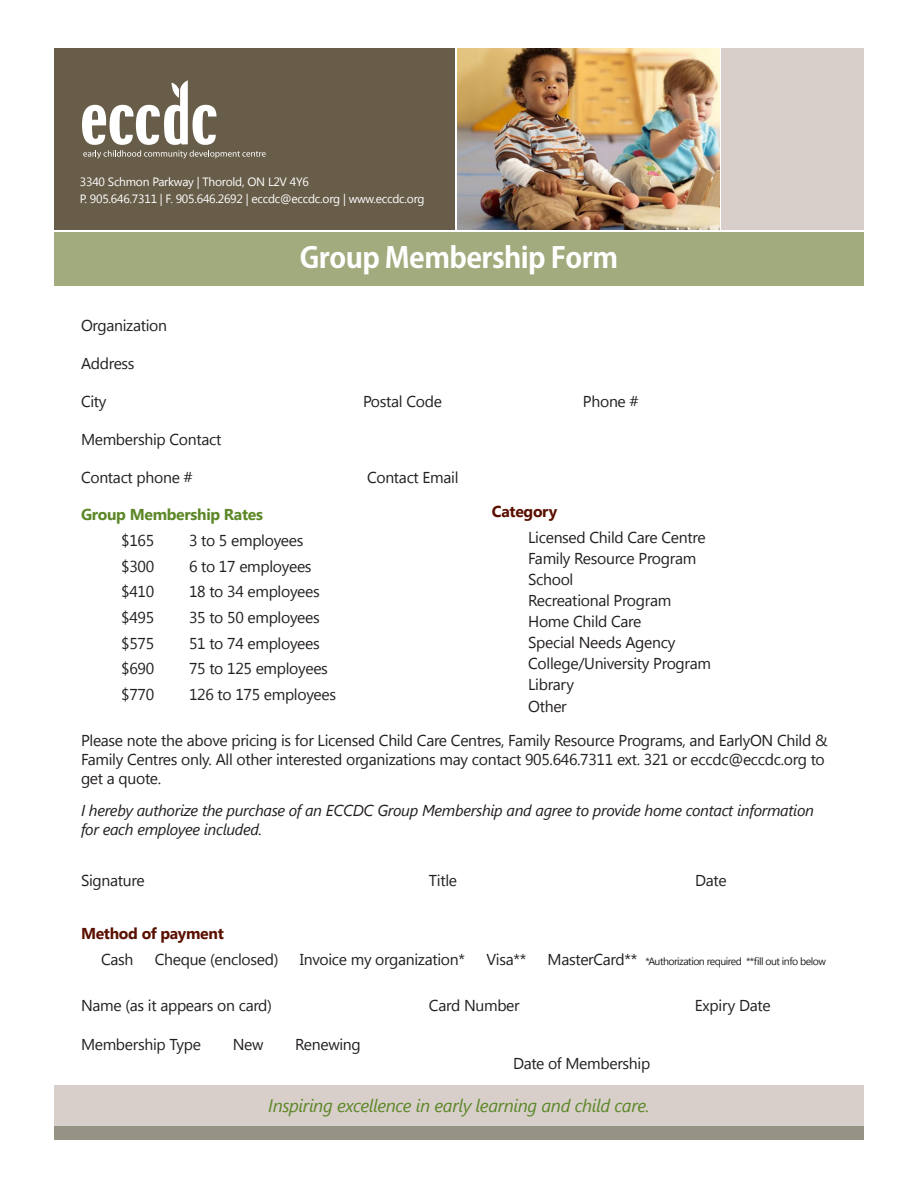
<style>
.page{position:relative;width:918px;height:1188px;background:#fff}
.page>*{position:absolute;margin:0;border:0;box-sizing:border-box;transform-origin:0 0}
.t1{font:700 28.5px "Koz Go Pro";letter-spacing:-.02em;color:#fff}
.t2{font:italic 18px "Segoe UI";letter-spacing:-.02em;color:#5c8727}
.t3{font:15.75px/18.9px "Segoe UI";letter-spacing:-.02em;color:#231f20}
.t4{font:italic 15.75px/18.9px "Segoe UI";letter-spacing:-.02em;color:#231f20}
.t5{font:700 15.75px "Segoe UI";letter-spacing:-.02em;color:#5a1000}
.t6{font:700 15.75px "Segoe UI";letter-spacing:-.02em;color:#5c8727}
.t7{font:12px "Segoe UI";letter-spacing:-.02em;color:#fff}
.t8{font:10.5px "Segoe UI";letter-spacing:-.05em;color:#231f20}
.s1{font-size:15.75px}
</style>
<div class="page">
<div style="left:54px;top:48px;width:401px;height:182px;background:#685d49"></div>
<div style="left:721px;top:48px;width:143px;height:182px;background:#d8cfca"></div>
<img style="left:457px;top:48px;width:262px;height:182px">
<div style="left:54px;top:232px;width:810px;height:54px;background:#a1ab7e"></div>
<svg style="left:82px;top:80px;width:184px;height:79px"></svg>
<div style="left:54px;top:1086px;width:810px;height:40px;background:#d8cfca"></div>
<div style="left:54px;top:1127px;width:810px;height:13px;background:#959383"></div>
<p class="t7" style="left:80px;top:173px;width:231px">3340 Schmon Parkway | Thorold, ON L2V 4Y6</p>
<p class="t7" style="left:80px;top:190px;width:346px">P. 905.646.7311 | F. 905.646.2692 | eccdc@eccdc.org | www.eccdc.org</p>
<p class="t1" style="left:300px;top:240px;width:320px">Group Membership Form</p>
<p class="t3" style="left:81px;top:316px;width:88px">Organization</p>
<p class="t3" style="left:81px;top:353px;width:55px">Address</p>
<p class="t3" style="left:81px;top:391px;width:27px">City</p>
<p class="t3" style="left:363px;top:391px;width:80px">Postal Code</p>
<p class="t3" style="left:583px;top:391px;width:57px">Phone #</p>
<p class="t3" style="left:81px;top:429px;width:142px">Membership Contact</p>
<p class="t3" style="left:81px;top:467px;width:113px">Contact phone #</p>
<p class="t3" style="left:367px;top:467px;width:93px">Contact Email</p>
<p class="t6" style="left:81px;top:504px;width:183px">Group Membership Rates</p>
<p class="t3" style="left:121px;top:530px;width:35px">$165</p>
<p class="t3" style="left:189px;top:530px;width:116px">3 to 5 employees</p>
<p class="t3" style="left:121px;top:556px;width:35px">$300</p>
<p class="t3" style="left:189px;top:556px;width:124px">6 to 17 employees</p>
<p class="t3" style="left:121px;top:582px;width:35px">$410</p>
<p class="t3" style="left:189px;top:582px;width:132px">18 to 34 employees</p>
<p class="t3" style="left:121px;top:607px;width:35px">$495</p>
<p class="t3" style="left:189px;top:607px;width:132px">35 to 50 employees</p>
<p class="t3" style="left:121px;top:633px;width:35px">$575</p>
<p class="t3" style="left:189px;top:633px;width:132px">51 to 74 employees</p>
<p class="t3" style="left:121px;top:659px;width:35px">$690</p>
<p class="t3" style="left:189px;top:659px;width:140px">75 to 125 employees</p>
<p class="t3" style="left:121px;top:684px;width:35px">$770</p>
<p class="t3" style="left:189px;top:684px;width:149px">126 to 175 employees</p>
<p class="t3" style="left:81px;top:730px;width:748px">Please note the above pricing is for Licensed Child Care Centres, Family Resource Programs, and EarlyON Child &amp;<br>Family Centres only. All other interested organizations may contact 905.646.7311 ext. 321 or eccdc@eccdc.org to get a quote.</p>
<p class="t4" style="left:81px;top:800px;width:735px">I hereby authorize the purchase of an ECCDC Group Membership and agree to provide home contact information for each employee included.</p>
<p class="t3" style="left:81px;top:870px;width:65px">Signature</p>
<p class="t3" style="left:429px;top:870px;width:30px">Title</p>
<p class="t3" style="left:695px;top:870px;width:33px">Date</p>
<p class="t5" style="left:81px;top:922px;width:144px">Method of payment</p>
<p class="t3" style="left:101px;top:950px;width:34px">Cash</p>
<p class="t3" style="left:155px;top:950px;width:125px">Cheque (enclosed)</p>
<p class="t3" style="left:300px;top:950px;width:167px">Invoice my organization*</p>
<p class="t3" style="left:486px;top:950px;width:41px">Visa**</p>
<p class="t8" style="left:548px;top:954px;width:280px"><span class="s1">MasterCard**</span> *Authorization required **fill out info below</p>
<p class="t3" style="left:81px;top:996px;width:193px">Name (as it appears on card)</p>
<p class="t3" style="left:429px;top:996px;width:92px">Card Number</p>
<p class="t3" style="left:695px;top:996px;width:77px">Expiry Date</p>
<p class="t3" style="left:81px;top:1035px;width:122px">Membership Type</p>
<p class="t3" style="left:233px;top:1035px;width:32px">New</p>
<p class="t3" style="left:295px;top:1035px;width:67px">Renewing</p>
<p class="t3" style="left:513px;top:1054px;width:139px">Date of Membership</p>
<p class="t5" style="left:492px;top:501px;width:67px">Category</p>
<p class="t3" style="left:528px;top:527px;width:179px">Licensed Child Care Centre</p>
<p class="t3" style="left:528px;top:548px;width:170px">Family Resource Program</p>
<p class="t3" style="left:528px;top:569px;width:47px">School</p>
<p class="t3" style="left:528px;top:590px;width:145px">Recreational Program</p>
<p class="t3" style="left:528px;top:612px;width:115px">Home Child Care</p>
<p class="t3" style="left:528px;top:633px;width:149px">Special Needs Agency</p>
<p class="t3" style="left:528px;top:654px;width:184px">College/University Program</p>
<p class="t3" style="left:528px;top:675px;width:47px">Library</p>
<p class="t3" style="left:528px;top:696px;width:40px">Other</p>
<p class="t2" style="left:268px;top:1093px;width:383px">Inspiring excellence in early learning and child care.</p>
</div>
